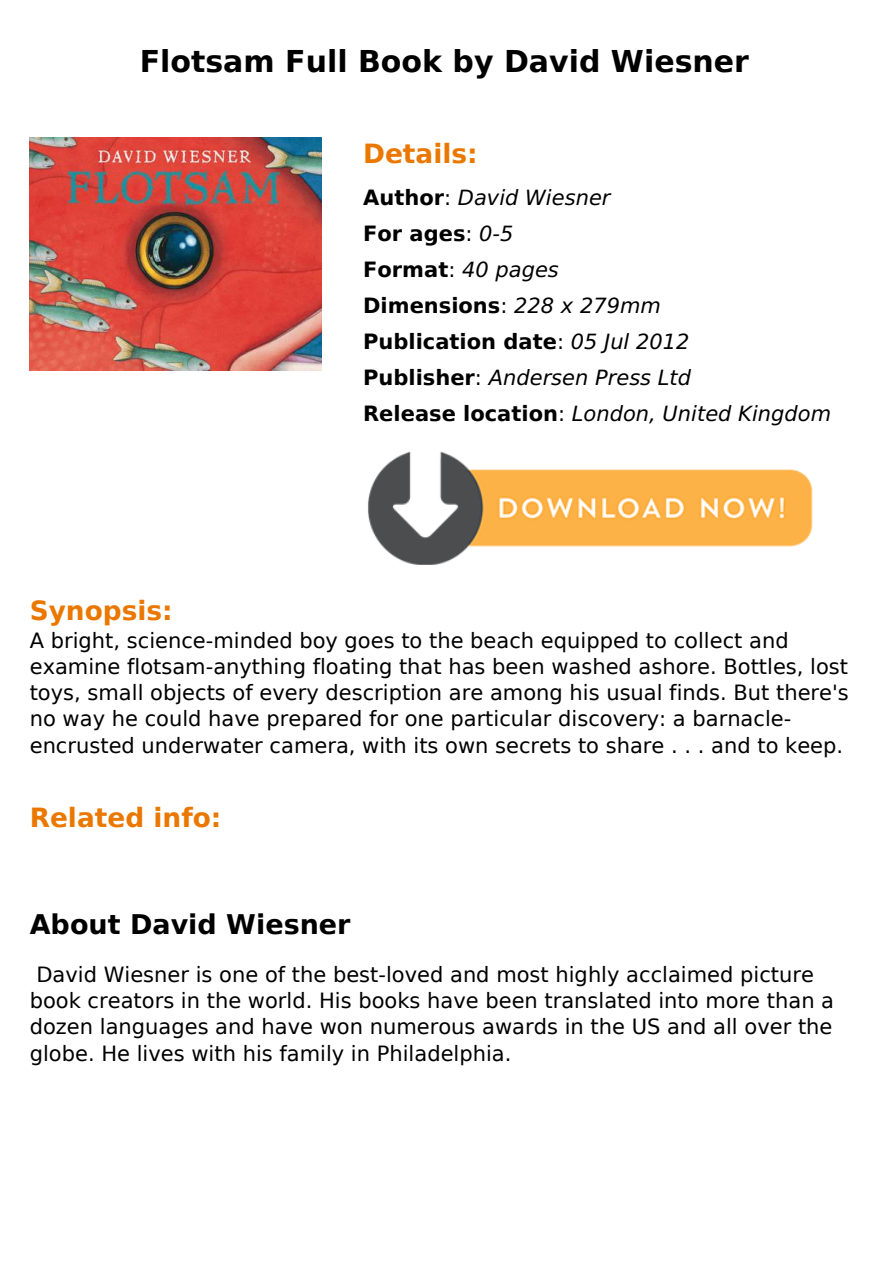
<style>
.page{position:relative;width:893px;height:1263px;background:#fff}
.page>*{position:absolute;margin:0;border:0;box-sizing:border-box;transform-origin:0 0}
.t1{font:700 30px "DejaVu Sans";color:#000}
.t2{font:700 27px "DejaVu Sans";color:#000}
.t3{font:700 26.4px "DejaVu Sans";color:#ea7800}
.t4{font:21px/26.2px "DejaVu Sans";color:#000}
.t5{font:italic 21px/36px "DejaVu Sans";color:#000}
.s1{font-weight:700;font-style:normal}
.s2{font-style:normal}
</style>
<div class="page">
<img style="left:30px;top:137px;width:291px;height:234px">
<img style="left:368px;top:451px;width:445px;height:114px">
<h1 class="t1" style="left:140px;top:44px;width:611px">Flotsam Full Book by David Wiesner</h1>
<p class="t3" style="left:363px;top:138px;width:116px">Details:</p>
<p class="t5" style="left:363px;top:179px;width:470px"><span class="s1">Author</span><span class="s2">:</span> David Wiesner<br><span class="s1">For ages</span><span class="s2">:</span> 0-5<br><span class="s1">Format</span><span class="s2">:</span> 40 pages<br><span class="s1">Dimensions</span><span class="s2">:</span> 228 x 279mm<br><span class="s1">Publication date</span><span class="s2">:</span> 05 Jul 2012<br><span class="s1">Publisher</span><span class="s2">:</span> Andersen Press Ltd<br><span class="s1">Release location</span><span class="s2">:</span> London, United Kingdom</p>
<p class="t3" style="left:30px;top:595px;width:145px">Synopsis:</p>
<p class="t4" style="left:30px;top:627px;width:821px">A bright, science-minded boy goes to the beach equipped to collect and examine flotsam-anything floating that has been washed ashore. Bottles, lost toys, small objects of every description are among his usual finds. But there's no way he could have prepared for one particular discovery: a barnacle&shy;encrusted underwater camera, with its own secrets to share . . . and to keep.</p>
<p class="t3" style="left:30px;top:803px;width:193px">Related info:</p>
<p class="t2" style="left:30px;top:909px;width:322px">About David Wiesner</p>
<p class="t4" style="left:30px;top:961px;width:806px;text-indent:7px">David Wiesner is one of the best-loved and most highly acclaimed picture book creators in the world. His books have been translated into more than a dozen languages and have won numerous awards in the US and all over the globe. He lives with his family in Philadelphia.</p>
</div>
